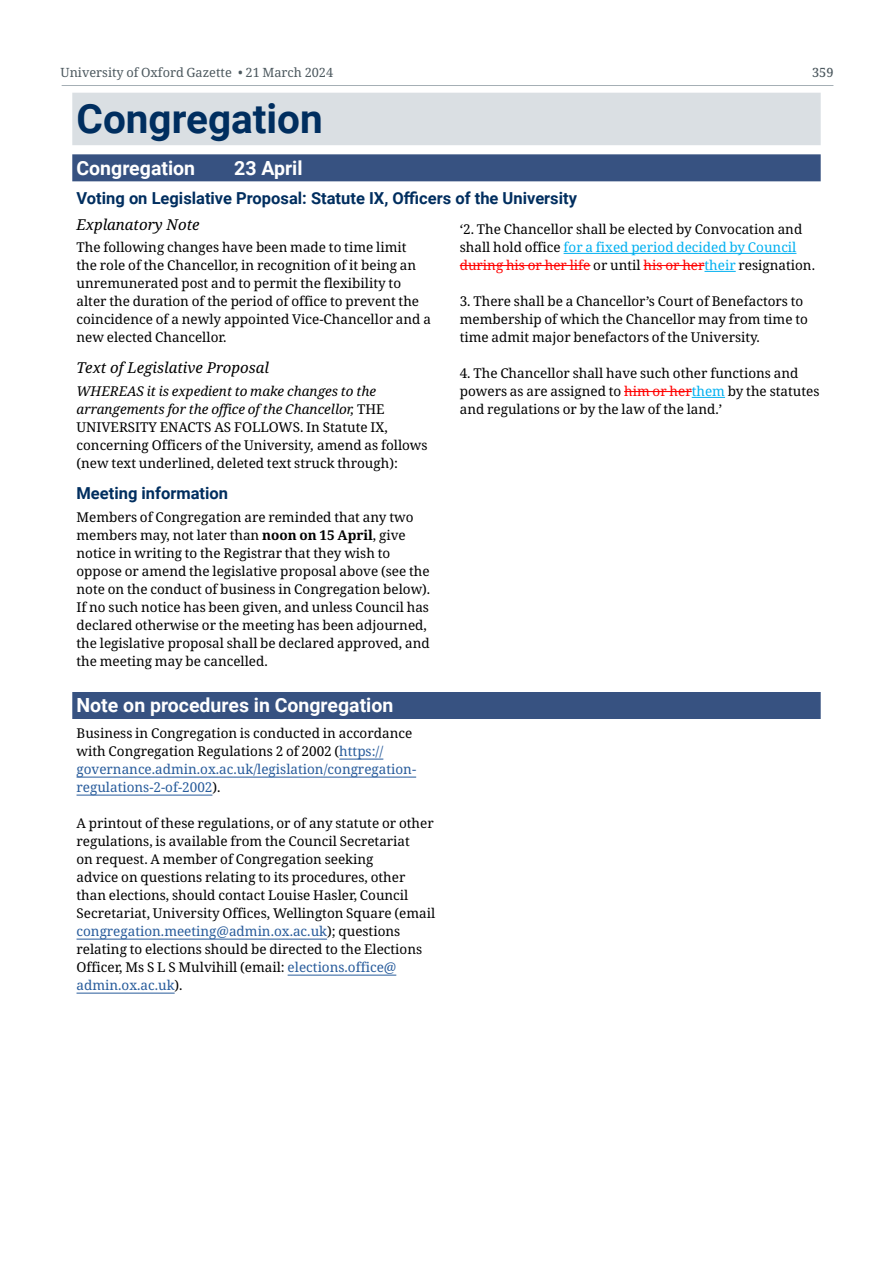
<style>
.page{position:relative;width:893px;height:1263px;background:#fff}
.page>*{position:absolute;margin:0;border:0;box-sizing:border-box;transform-origin:0 0}
.H1_Big_Head{font:700 40.5px "Roboto";color:#002e5f}
.H2_Subject_head_non-ToC{font:700 19.5px "Roboto";color:#fff}
.H2_Subject_head{font:700 19.5px "Roboto";color:#fff}
.H3_Bold_Head{font:700 16.5px "Roboto";color:#002e5f}
.H3_Bold_Head_non-ToC{font:700 16.5px "Roboto";color:#002e5f}
.H5_head_italic_Text_of_Res_Explanatory_N{font:italic 15px "Noto Serif";color:#000}
.G_Body_text{font:13.5px/18px "Noto Serif";color:#000}
.G_Blurb{font:13.5px/18px "Noto Serif";color:#000}
.t1{font:12.75px "Noto Serif";color:#4d595f}
.t2{font:500 12.75px "Noto Serif";color:#4d595f}
.s1{font-style:italic}
.s2{color:#00b0f0}
.s3{color:#f00}
.s4{font-weight:700}
.s5{color:#275b9b}
</style>
<div class="page">
<hr style="left:62px;top:85px;width:771px;height:1px;background:#a5afb5">
<div style="left:72px;top:93px;width:749px;height:52px;background:#dadfe3"></div>
<div style="left:72px;top:154px;width:749px;height:27px;background:#375281"></div>
<hr style="left:564px;top:253px;width:232px;height:1px;background:#00b0f0">
<hr style="left:704px;top:271px;width:32px;height:1px;background:#00b0f0">
<hr style="left:692px;top:397px;width:33px;height:1px;background:#00b0f0">
<hr style="left:460px;top:265px;width:130px;height:1px;background:#f00">
<hr style="left:644px;top:265px;width:60px;height:1px;background:#f00">
<hr style="left:624px;top:391px;width:68px;height:1px;background:#f00">
<div style="left:72px;top:692px;width:749px;height:27px;background:#375281"></div>
<hr style="left:339px;top:759px;width:44px;height:1px;background:#275b9b">
<hr style="left:77px;top:777px;width:339px;height:1px;background:#275b9b">
<hr style="left:77px;top:795px;width:135px;height:1px;background:#275b9b">
<hr style="left:77px;top:939px;width:250px;height:1px;background:#275b9b">
<hr style="left:288px;top:975px;width:108px;height:1px;background:#275b9b">
<hr style="left:77px;top:993px;width:98px;height:1px;background:#275b9b">
<p class="t1" style="left:61px;top:64px;width:274px">University of Oxford Gazette • 21 March 2024</p>
<p class="t2" style="left:812px;top:64px;width:23px">359</p>
<h1 class="H1_Big_Head" style="left:77px;top:90px;width:248px">Congregation</h1>
<h2 class="H2_Subject_head" style="left:77px;top:154px;width:120px">Congregation</h2>
<h2 class="H2_Subject_head" style="left:234px;top:154px;width:70px">23 April</h2>
<h3 class="H3_Bold_Head" style="left:77px;top:186px;width:502px">Voting on Legislative Proposal: Statute IX, Officers of the University</h3>
<h4 class="H5_head_italic_Text_of_Res_Explanatory_N" style="left:77px;top:214px;width:125px">Explanatory Note</h4>
<p class="G_Body_text" style="left:77px;top:239px;width:356px">The following changes have been made to time limit<br>the role of the Chancellor, in recognition of it being an unremunerated post and to permit the flexibility to alter the duration of the period of office to prevent the coincidence of a newly appointed Vice-Chancellor and a new elected Chancellor.</p>
<h4 class="H5_head_italic_Text_of_Res_Explanatory_N" style="left:77px;top:357px;width:194px">Text of Legislative Proposal</h4>
<p class="G_Body_text" style="left:77px;top:383px;width:353px"><span class="s1">WHEREAS it is expedient to make changes to the arrangements for the office of the Chancellor,</span> THE UNIVERSITY ENACTS AS FOLLOWS. In Statute IX, concerning Officers of the University<span class="s1">,</span> amend as follows (new text underlined, deleted text struck through):</p>
<p class="G_Body_text" style="left:460px;top:221px;width:357px">‘2. The Chancellor shall be elected by Convocation and shall hold office <span class="s2">for a fixed period decided by Council </span><span class="s3">during his or her life</span> or until <span class="s3">his or her</span><span class="s2">their</span> resignation.</p>
<p class="G_Body_text" style="left:460px;top:293px;width:350px">3. There shall be a Chancellor’s Court of Benefactors to membership of which the Chancellor may from time to time admit major benefactors of the University.</p>
<p class="G_Body_text" style="left:460px;top:365px;width:361px">4. The Chancellor shall have such other functions and powers as are assigned to <span class="s3">him or her</span><span class="s2">them</span> by the statutes and regulations or by the law of the land.’</p>
<h3 class="H3_Bold_Head_non-ToC" style="left:77px;top:481px;width:153px">Meeting information</h3>
<p class="G_Body_text" style="left:77px;top:509px;width:355px">Members of Congregation are reminded that any two members may, not later than <span class="s4">noon on 15 April</span>, give notice in writing to the Registrar that they wish to oppose or amend the legislative proposal above (see the note on the conduct of business in Congregation below).<br>If no such notice has been given, and unless Council has declared otherwise or the meeting has been adjourned, the legislative proposal shall be declared approved, and the meeting may be cancelled.</p>
<h2 class="H2_Subject_head_non-ToC" style="left:77px;top:692px;width:318px">Note on procedures in Congregation</h2>
<p class="G_Blurb" style="left:77px;top:725px;width:341px">Business in Congregation is conducted in accordance with Congregation Regulations 2 of 2002 (<span class="s5">https:// governance.admin.ox.ac.uk/legislation/congregation&shy;regulations-2-of-2002</span>).</p>
<p class="G_Blurb" style="left:77px;top:815px;width:360px">A printout of these regulations, or of any statute or other regulations, is available from the Council Secretariat<br>on request. A member of Congregation seeking<br>advice on questions relating to its procedures, other than elections, should contact Louise Hasler, Council Secretariat, University Offices, Wellington Square (email <span class="s5">congregation.meeting@admin.ox.ac.uk</span>); questions relating to elections should be directed to the Elections Officer, Ms S L S Mulvihill (email: <span class="s5">elections.office@ admin.ox.ac.uk</span>).</p>
</div>
